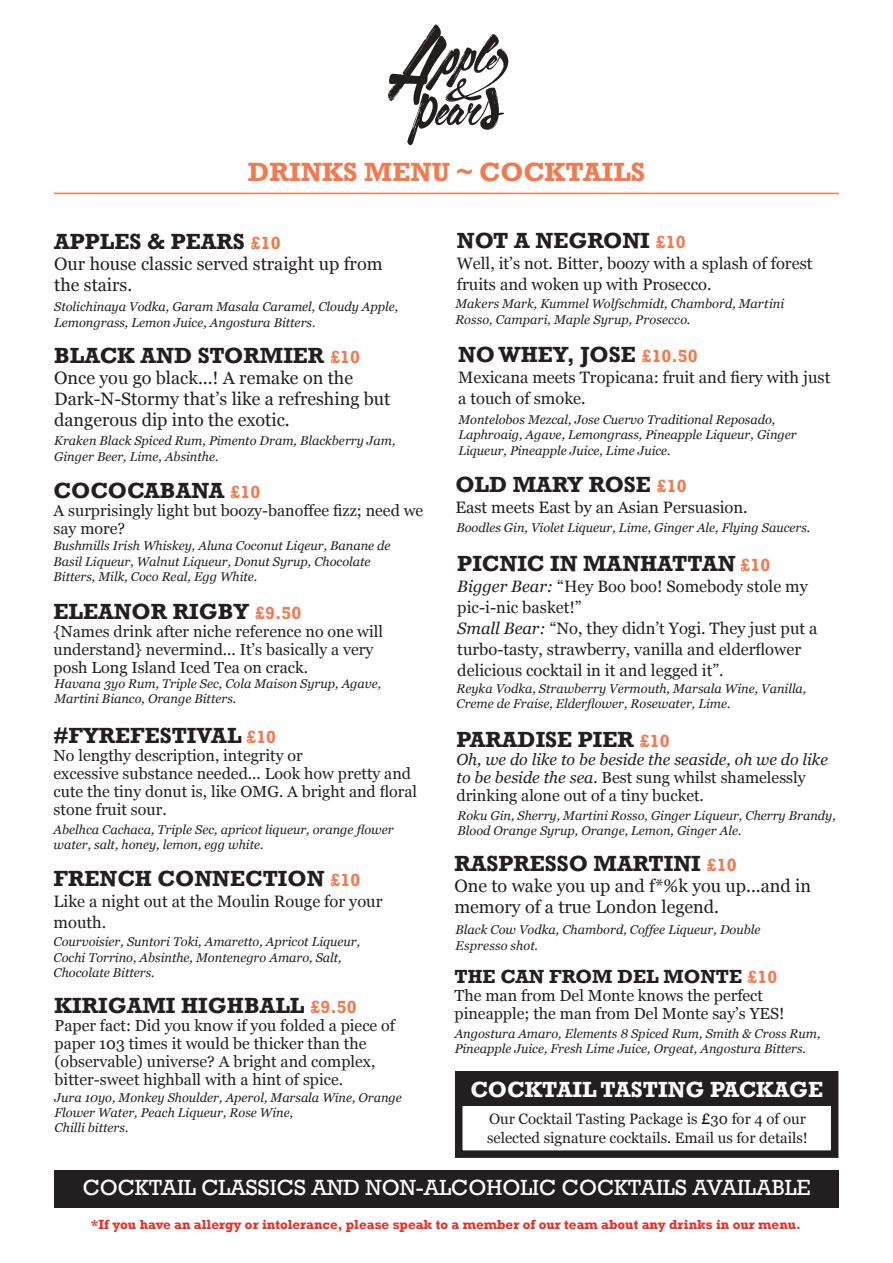
<style>
.page{position:relative;width:893px;height:1263px;background:#fff}
.page>*{position:absolute;margin:0;border:0;box-sizing:border-box;transform-origin:0 0}
.t1{font:700 27px "Rockwell";color:#f4794f}
.t2{font:700 22.5px "Rockwell";color:#231f20}
.t3{font:22.5px "Rockwell";color:#fff}
.t4{font:700 22.5px "Rockwell";color:#fff}
.t5{font:700 19.5px "Rockwell";color:#231f20}
.t6{font:18px/21px "Georgia";color:#231f20}
.t7{font:16.5px/21px "Georgia";color:#231f20}
.t8{font:16.05px/18px "Georgia";color:#231f20}
.t9{font:italic 16.05px/18px "Georgia";color:#231f20}
.t10{font:15px "Georgia";color:#231f20}
.t11{font:700 13.5px "Rockwell";color:#ee2a23}
.t12{font:italic 12.75px/15.3px "Georgia";color:#231f20}
.s1{font-size:18px;color:#f4794f}
.s2{font-style:italic}
.s3{font-style:normal}
.s4{color:#000}
</style>
<div class="page">
<hr style="left:54px;top:193px;width:785px;height:1px;background:#f4794f">
<div style="left:54px;top:1170px;width:785px;height:37px;background:#231f20"></div>
<svg style="left:388px;top:24px;width:120px;height:121px"></svg>
<div style="left:455px;top:1071px;width:383px;height:87px;border:8px solid #231f20"></div>
<div style="left:457px;top:1075px;width:380px;height:31px;background:#231f20"></div>
<p class="t1" style="left:248px;top:155px;width:399px">DRINKS MENU ~ COCKTAILS</p>
<p class="t2" style="left:54px;top:228px;width:228px">APPLES &amp; PEARS <span class="s1">£10</span></p>
<p class="t6" style="left:54px;top:253px;width:330px">Our house classic served straight up from</p>
<p class="t6" style="left:54px;top:274px;width:80px">the stairs.</p>
<p class="t12" style="left:54px;top:299px;width:346px">Stolichinaya Vodka, Garam Masala Caramel, Cloudy Apple,</p>
<p class="t12" style="left:54px;top:314px;width:263px">Lemongrass, Lemon Juice, Angostura Bitters.</p>
<p class="t2" style="left:54px;top:342px;width:307px">BLACK AND STORMIER <span class="s1">£10</span></p>
<p class="t6" style="left:54px;top:367px;width:300px">Once you go black...! A remake on the</p>
<p class="t6" style="left:54px;top:388px;width:338px">Dark-N-Stormy that’s like a refreshing but</p>
<p class="t6" style="left:54px;top:409px;width:237px">dangerous dip into the exotic.</p>
<p class="t12" style="left:54px;top:433px;width:343px">Kraken Black Spiced Rum, Pimento Dram, Blackberry Jam,</p>
<p class="t12" style="left:54px;top:448px;width:166px">Ginger Beer, Lime, Absinthe.</p>
<p class="t2" style="left:54px;top:477px;width:208px">COCOCABANA <span class="s1">£10</span></p>
<p class="t8" style="left:54px;top:501px;width:371px">A surprisingly light but boozy-banoffee fizz; need we say more?</p>
<p class="t12" style="left:54px;top:538px;width:339px">Bushmills Irish Whiskey, Aluna Coconut Liqeur, Banane de<br>Basil Liqueur, Walnut Liqueur, Donut Syrup, Chocolate</p>
<p class="t12" style="left:54px;top:569px;width:205px">Bitters, Milk, Coco Real, Egg White.</p>
<p class="t2" style="left:54px;top:597px;width:249px">ELEANOR RIGBY <span class="s1">£9.50</span></p>
<p class="t8" style="left:54px;top:622px;width:331px">{Names drink after niche reference no one will understand} nevermind... It’s basically a very posh Long Island Iced Tea on crack.</p>
<p class="t12" style="left:54px;top:676px;width:328px">Havana 3yo Rum, Triple Sec, Cola Maison Syrup, Agave,</p>
<p class="t12" style="left:54px;top:691px;width:183px">Martini Bianco, Orange Bitters.</p>
<p class="t2" style="left:54px;top:722px;width:224px">#FYREFESTIVAL <span class="s1">£10</span></p>
<p class="t8" style="left:54px;top:746px;width:251px">No lengthy description, integrity or</p>
<p class="t8" style="left:54px;top:764px;width:365px">excessive substance needed... Look how pretty and cute the tiny donut is, like OMG. A bright and floral stone fruit sour.</p>
<p class="t12" style="left:54px;top:822px;width:342px">Abelhca Cachaca, Triple Sec, apricot liqueur, orange flower water, salt, honey, lemon, egg white.</p>
<p class="t2" style="left:54px;top:864px;width:308px">FRENCH CONNECTION <span class="s1">£10</span></p>
<p class="t7" style="left:54px;top:890px;width:330px">Like a night out at the Moulin Rouge for your mouth.</p>
<p class="t12" style="left:54px;top:934px;width:308px">Courvoisier, Suntori Toki, Amaretto, Apricot Liqueur,</p>
<p class="t12" style="left:54px;top:949px;width:290px">Cochi Torrino, Absinthe, Montenegro Amaro, Salt,</p>
<p class="t12" style="left:54px;top:965px;width:103px">Chocolate Bitters.</p>
<p class="t2" style="left:55px;top:992px;width:303px">KIRIGAMI HIGHBALL <span class="s1">£9.50</span></p>
<p class="t8" style="left:55px;top:1016px;width:342px">Paper fact: Did you know if you folded a piece of</p>
<p class="t8" style="left:55px;top:1034px;width:313px">paper 103 times it would be thicker than the</p>
<p class="t8" style="left:55px;top:1052px;width:322px">(observable) universe? A bright and complex,</p>
<p class="t8" style="left:55px;top:1070px;width:290px">bitter-sweet highball with a hint of spice.</p>
<p class="t12" style="left:55px;top:1089px;width:349px">Jura 10yo, Monkey Shoulder, Aperol, Marsala Wine, Orange<br>Flower Water, Peach Liqueur, Rose Wine,</p>
<p class="t12" style="left:55px;top:1120px;width:75px">Chilli bitters.</p>
<p class="t2" style="left:457px;top:227px;width:230px">NOT A NEGRONI <span class="s1">£10</span></p>
<p class="t7" style="left:457px;top:253px;width:357px">Well, it’s not. Bitter, boozy with a splash of forest fruits and woken up with Prosecco.</p>
<p class="t12" style="left:455px;top:296px;width:330px">Makers Mark, Kummel Wolfschmidt, Chambord, Martini<br>Rosso, Campari, Maple Syrup, Prosecco.</p>
<p class="t2" style="left:458px;top:340px;width:241px">NO WHEY, JOSE <span class="s1">£10.50</span></p>
<p class="t7" style="left:458px;top:366px;width:374px">Mexicana meets Tropicana: fruit and fiery with just a touch of smoke.</p>
<p class="t12" style="left:458px;top:412px;width:340px">Montelobos Mezcal, Jose Cuervo Traditional Reposado,<br>Laphroaig, Agave, Lemongrass, Pineapple Liqueur, Ginger</p>
<p class="t12" style="left:458px;top:442px;width:214px">Liqueur, Pineapple Juice, Lime Juice.</p>
<p class="t2" style="left:455px;top:471px;width:233px">OLD MARY ROSE <span class="s1">£10</span></p>
<p class="t7" style="left:455px;top:497px;width:294px">East meets East by an Asian Persuasion.</p>
<p class="t12" style="left:456px;top:520px;width:355px">Boodles Gin, Violet Liqueur, Lime, Ginger Ale, Flying Saucers.</p>
<p class="t2" style="left:457px;top:550px;width:314px">PICNIC IN MANHATTAN <span class="s1">£10</span></p>
<p class="t7" style="left:457px;top:576px;width:352px"><span class="s2">Bigger Bear:</span> “Hey Boo boo! Somebody stole my pic-i-nic basket!”</p>
<p class="t7" style="left:457px;top:618px;width:362px"><span class="s2">Small Bear:</span> “No, they didn’t Yogi. They just put a turbo-tasty, strawberry, vanilla and elderflower</p>
<p class="t7" style="left:457px;top:660px;width:268px">delicious cocktail in it and legged it”.</p>
<p class="t12" style="left:456px;top:681px;width:351px">Reyka Vodka, Strawberry Vermouth, Marsala Wine, Vanilla,<br>Creme de Fraise, Elderflower, Rosewater, Lime.</p>
<p class="t2" style="left:456px;top:726px;width:215px">PARADISE PIER <span class="s1">£10</span></p>
<p class="t9" style="left:456px;top:751px;width:373px">Oh, we do like to be beside the seaside, oh we do like to be beside the sea. <span class="s3">Best sung whilst shamelessly drinking alone out of a tiny bucket.</span></p>
<p class="t12" style="left:457px;top:808px;width:380px">Roku Gin, Sherry, Martini Rosso, Ginger Liqueur, Cherry Brandy,<br>Blood Orange Syrup, Orange, Lemon, Ginger Ale.</p>
<p class="t2" style="left:454px;top:849px;width:284px">RASPRESSO MARTINI <span class="s1">£10</span></p>
<p class="t6" style="left:454px;top:875px;width:358px">One to wake you up and f*%k you up...and in memory of a true London legend.</p>
<p class="t12" style="left:456px;top:921px;width:306px">Black Cow Vodka, Chambord, Coffee Liqueur, Double</p>
<p class="t12" style="left:456px;top:938px;width:84px">Espresso shot.</p>
<p class="t5" style="left:455px;top:964px;width:324px">THE CAN FROM DEL MONTE <span class="s1">£10</span></p>
<p class="t8" style="left:455px;top:986px;width:310px">The man from Del Monte knows the perfect</p>
<p class="t8" style="left:455px;top:1004px;width:331px">pineapple; the man from Del Monte say’s YES!</p>
<p class="t12" style="left:455px;top:1025px;width:367px">Angostura Amaro, Elements 8 Spiced Rum, Smith &amp; Cross Rum,<br>Pineapple Juice, Fresh Lime Juice, Orgeat, Angostura Bitters.</p>
<p class="t4" style="left:470px;top:1076px;width:354px">COCKTAIL TASTING PACKAGE</p>
<p class="t10" style="left:489px;top:1110px;width:318px">Our Cocktail Tasting Package is <span class="s4">£</span>30 for 4 of our</p>
<p class="t10" style="left:487px;top:1129px;width:322px">selected signature cocktails. Email us for details!</p>
<p class="t3" style="left:83px;top:1174px;width:729px">COCKTAIL CLASSICS AND NON-ALCOHOLIC COCKTAILS AVAILABLE</p>
<p class="t11" style="left:91px;top:1216px;width:712px">*If you have an allergy or intolerance, please speak to a member of our team about any drinks in our menu.</p>
</div>
